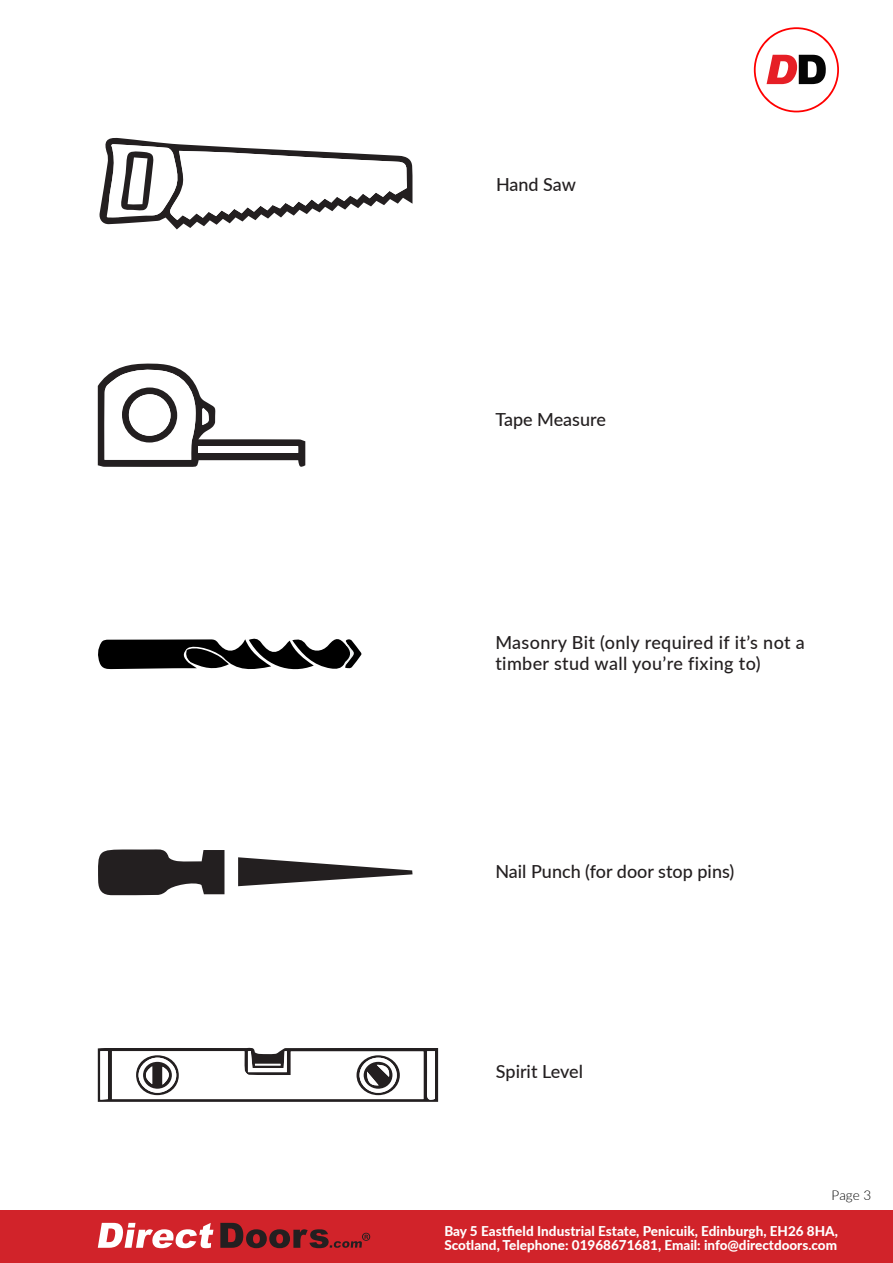
<style>
.page{position:relative;width:893px;height:1263px;background:#fff}
.page>*{position:absolute;margin:0;border:0;box-sizing:border-box;transform-origin:0 0}
.t1{font:500 18px/21.6px "Lato";letter-spacing:.02em;color:#231f20}
.t2{font:500 18px "Lato";color:#231f20}
.t3{font:800 13.5px/13.5px "Lato";color:#fff}
.t4{font:300 13.5px "Lato";color:#000}
</style>
<div class="page">
<div style="left:0;top:1210px;width:893px;height:53px;background:#d1232a"></div>
<svg style="left:754px;top:27px;width:85px;height:85px"></svg>
<svg style="left:98px;top:1223px;width:115px;height:25px"></svg>
<svg style="left:220px;top:1223px;width:150px;height:25px"></svg>
<svg style="left:98px;top:363px;width:207px;height:104px"></svg>
<div style="left:129px;top:394px;width:42px;height:42px;background:#fff;border-radius:50%"></div>
<svg style="left:98px;top:1047px;width:340px;height:55px"></svg>
<svg style="left:98px;top:638px;width:264px;height:32px"></svg>
<svg style="left:98px;top:849px;width:126px;height:46px;background:#464344"></svg>
<svg style="left:238px;top:857px;width:174px;height:29px"></svg>
<svg style="left:99px;top:137px;width:314px;height:92px"></svg>
<p class="t2" style="left:496px;top:171px;width:82px">Hand Saw</p>
<p class="t2" style="left:495px;top:406px;width:112px">Tape Measure</p>
<p class="t1" style="left:495px;top:631px;width:311px">Masonry Bit (only required if it’s not a timber stud wall you’re fixing to)</p>
<p class="t2" style="left:495px;top:859px;width:240px">Nail Punch (for door stop pins)</p>
<p class="t2" style="left:496px;top:1059px;width:89px">Spirit Level</p>
<p class="t4" style="left:832px;top:1185px;width:41px">Page 3</p>
<p class="t3" style="left:444px;top:1224px;width:395px">Bay 5 Eastfield Industrial Estate, Penicuik, Edinburgh, EH26 8HA,<br>Scotland, Telephone: 01968671681, Email: info@directdoors.com</p>
</div>
